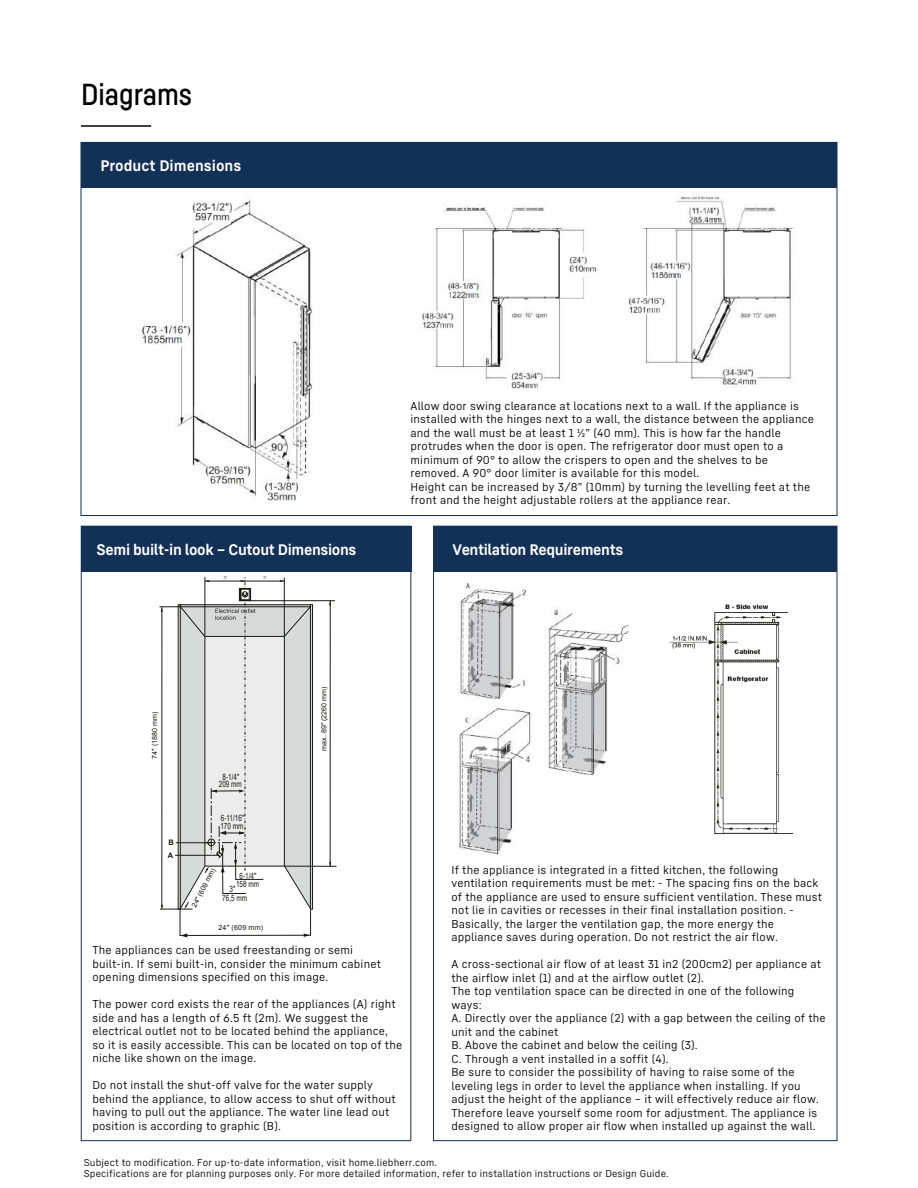
<style>
.page{position:relative;width:918px;height:1188px;background:#fff}
.page>*{position:absolute;margin:0;border:0;box-sizing:border-box;transform-origin:0 0}
.t1{font:30px "Liebherr Head";color:#000}
.t2{font:700 15px "Liebherr Text";letter-spacing:-.025em;color:#fff}
.t3{font:700 15px "Liebherr Text";color:#fff}
.t4{font:11.25px/13.5px "Liebherr Text";letter-spacing:.015em;color:#000}
.t5{font:9.75px/11.7px "Liebherr Text";letter-spacing:.015em;color:#000}
.t6{font:8.7px/8.2px "Arial Narrow";letter-spacing:-.005em;color:#1a1a18;text-align:center;scale:.9 1}
.t7{font:700 7.5px "Arial";color:#1a1a18}
.t8{font:7.05px "Arial";color:#1a1a18}
</style>
<div class="page">
<hr style="left:81px;top:125px;width:70px;height:2px;background:#000">
<div style="left:81px;top:142px;width:756px;height:46px;background:#133156"></div>
<img style="left:140px;top:199px;width:172px;height:302px">
<hr style="left:285px;top:866px;width:52px;height:1px;background:#1a1a18">
<div style="left:180px;top:909px;width:131px;height:27px;border:1px solid #1a1a18"></div>
<hr style="left:250px;top:600px;width:85px;height:1px;background:#1a1a18">
<hr style="left:330px;top:601px;width:1px;height:265px;background:#1a1a18">
<svg style="left:159px;top:577px;width:154px;height:333px"></svg>
<hr style="left:211px;top:791px;width:31px;height:1px;background:#1a1a18">
<hr style="left:176px;top:842px;width:35px;height:1px;background:#1a1a18">
<svg style="left:181px;top:933px;width:6px;height:5px"></svg>
<svg style="left:304px;top:934px;width:6px;height:3px"></svg>
<img style="left:421px;top:192px;width:372px;height:197px">
<div style="left:81px;top:526px;width:330px;height:46px;background:#133156"></div>
<div style="left:434px;top:526px;width:403px;height:46px;background:#133156"></div>
<img style="left:669px;top:604px;width:124px;height:230px">
<img style="left:457px;top:583px;width:173px;height:272px">
<h1 class="t1" style="left:81px;top:77px;width:113px">Diagrams</h1>
<h2 class="t3" style="left:100px;top:156px;width:142px">Product Dimensions</h2>
<p class="t4" style="left:411px;top:398px;width:405px">Allow door swing clearance at locations next to a wall. If the appliance is installed with the hinges next to a wall, the distance between the appliance and the wall must be at least 1 ½” (40 mm). This is how far the handle protrudes when the door is open. The refrigerator door must open to a minimum of 90° to allow the crispers to open and the shelves to be removed. A 90° door limiter is available for this model.<br>Height can be increased by 3/8” (10mm) by turning the levelling feet at the front and the height adjustable rollers at the appliance rear.</p>
<h2 class="t2" style="left:97px;top:540px;width:261px">Semi built-in look – Cutout Dimensions</h2>
<h2 class="t2" style="left:452px;top:540px;width:172px">Ventilation Requirements</h2>
<p class="t8" style="left:150px;top:759px;width:48px;rotate:-90deg">74″ (1880 mm)</p>
<p class="t7" style="left:169px;top:838px;width:7px">B</p>
<p class="t7" style="left:168px;top:850px;width:7px">A</p>
<p class="t6" style="left:219px;top:773px;width:27px;line-height:7.4px">8-1/4"<br>209 mm</p>
<p class="t6" style="left:220px;top:814px;width:28px;text-align:left">6-11/16"<br>170 mm</p>
<p class="t8" style="left:190px;top:904px;width:44px;rotate:-62deg">24″ (609 mm)</p>
<p class="t6" style="left:236px;top:871px;width:27px">6-1/4"<br>158 mm</p>
<p class="t6" style="left:222px;top:885px;width:29px;line-height:9px">3"<br>76,5 mm</p>
<p class="t8" style="left:218px;top:923px;width:46px">24″ (609 mm)</p>
<p class="t8" style="left:319px;top:751px;width:66px;rotate:-90deg">max. 89″ (2260 mm)</p>
<p class="t4" style="left:92px;top:943px;width:290px">The appliances can be used freestanding or semi built-in. If semi built-in, consider the minimum cabinet opening dimensions specified on this image.</p>
<p class="t4" style="left:92px;top:997px;width:311px">The power cord exists the rear of the appliances (A) right side and has a length of 6.5 ft (2m). We suggest the electrical outlet not to be located behind the appliance, so it is easily accessible. This can be located on top of the niche like shown on the image.</p>
<p class="t4" style="left:92px;top:1078px;width:305px">Do not install the shut-off valve for the water supply behind the appliance, to allow access to shut off without having to pull out the appliance. The water line lead out position is according to graphic (B).</p>
<p class="t4" style="left:452px;top:862px;width:372px">If the appliance is integrated in a fitted kitchen, the following ventilation requirements must be met: - The spacing fins on the back of the appliance are used to ensure sufficient ventilation. These must not lie in cavities or recesses in their final installation position. - Basically, the larger the ventilation gap, the more energy the appliance saves during operation. Do not restrict the air flow.</p>
<p class="t4" style="left:452px;top:957px;width:376px">A cross-sectional air flow of at least 31 in2 (200cm2) per appliance at the airflow inlet (1) and at the airflow outlet (2).<br>The top ventilation space can be directed in one of the following ways:<br>A. Directly over the appliance (2) with a gap between the ceiling of the unit and the cabinet<br>B. Above the cabinet and below the ceiling (3).<br>C. Through a vent installed in a soffit (4).<br>Be sure to consider the possibility of having to raise some of the leveling legs in order to level the appliance when installing. If you adjust the height of the appliance – it will effectively reduce air flow.<br>Therefore leave yourself some room for adjustment. The appliance is designed to allow proper air flow when installed up against the wall.</p>
<p class="t5" style="left:84px;top:1156px;width:586px">Subject to modification. For up-to-date information, visit home.liebherr.com.<br>Specifications are for planning purposes only. For more detailed information, refer to installation instructions or Design Guide.</p>
</div>
